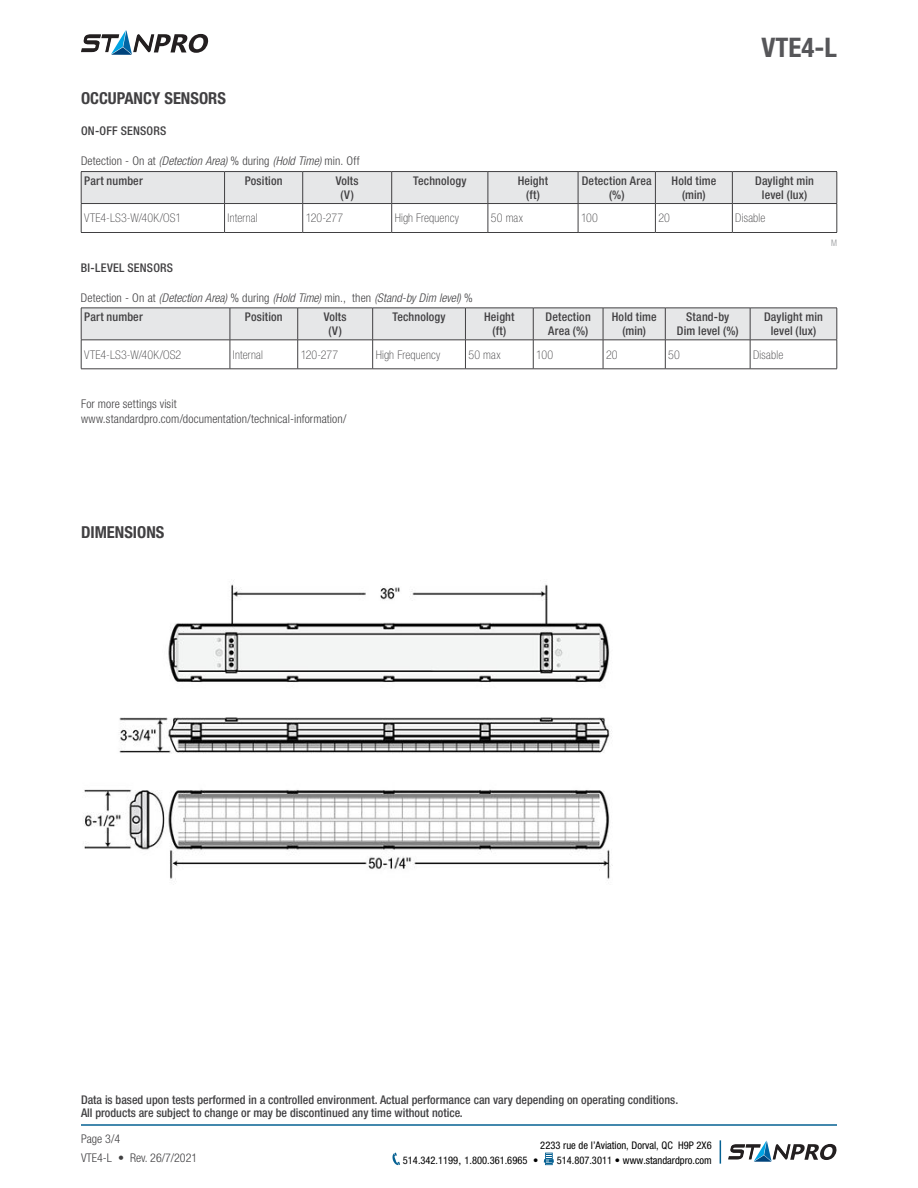
<style>
.page{position:relative;width:918px;height:1188px;background:#fff}
.page>*{position:absolute;margin:0;border:0;box-sizing:border-box;transform-origin:0 0}
.t1{font:700 condensed 27px "Helvetica Neue";color:#565659}
.t2{font:700 condensed 16.5px "Helvetica Neue";color:#414042}
.t3{font:500 condensed 12px/14.4px "Helvetica Neue";letter-spacing:.005em;color:#414042;text-align:center}
.t4{font:300 condensed 12px/18.3px "Helvetica Neue";letter-spacing:.01em;color:#414042}
.t5{font:100 condensed 12px "Helvetica Neue";letter-spacing:.015em;color:#414042}
.t6{font:italic 300 condensed 12px/19.2px "Helvetica Neue";letter-spacing:.005em;color:#414042}
.t7{font:condensed 10.5px "Helvetica Neue";color:#000}
.t8{font:300 condensed 9px "Helvetica Neue";color:#939598;scale:.96 1}
.s1{font-style:italic}
.s2{font-weight:500}
.s3{font-style:normal}
.s4{font-weight:500;font-style:normal}
.s5{font-stretch:normal}
</style>
<div class="page">
<hr style="left:81px;top:1124px;width:756px;height:2px;background:#066193">
<svg style="left:392px;top:1153px;width:8px;height:12px"></svg>
<svg style="left:544px;top:1153px;width:10px;height:12px"></svg>
<svg style="left:720px;top:1140px;width:1px;height:24px"></svg>
<svg style="left:81px;top:30px;width:127px;height:25px"></svg>
<svg style="left:728px;top:1141px;width:109px;height:21px"></svg>
<img style="left:84px;top:580px;width:529px;height:300px">
<hr style="left:81px;top:171px;width:144px;height:1px;background:#414042">
<hr style="left:225px;top:171px;width:78px;height:1px;background:#414042">
<hr style="left:303px;top:171px;width:89px;height:1px;background:#414042">
<hr style="left:392px;top:171px;width:96px;height:1px;background:#414042">
<hr style="left:488px;top:171px;width:90px;height:1px;background:#414042">
<hr style="left:578px;top:171px;width:77px;height:1px;background:#414042">
<hr style="left:655px;top:171px;width:77px;height:1px;background:#414042">
<hr style="left:732px;top:171px;width:105px;height:1px;background:#414042">
<svg style="left:81px;top:172px;width:757px;height:60px"></svg>
<hr style="left:81px;top:232px;width:144px;height:1px;background:#414042">
<hr style="left:225px;top:232px;width:78px;height:1px;background:#414042">
<hr style="left:303px;top:232px;width:89px;height:1px;background:#414042">
<hr style="left:392px;top:232px;width:96px;height:1px;background:#414042">
<hr style="left:488px;top:232px;width:90px;height:1px;background:#414042">
<hr style="left:578px;top:232px;width:77px;height:1px;background:#414042">
<hr style="left:655px;top:232px;width:77px;height:1px;background:#414042">
<hr style="left:732px;top:232px;width:105px;height:1px;background:#414042">
<svg style="left:81px;top:309px;width:757px;height:60px"></svg>
<hr style="left:81px;top:369px;width:149px;height:1px;background:#414042">
<hr style="left:230px;top:369px;width:68px;height:1px;background:#414042">
<hr style="left:298px;top:369px;width:75px;height:1px;background:#414042">
<hr style="left:373px;top:369px;width:92px;height:1px;background:#414042">
<hr style="left:465px;top:369px;width:68px;height:1px;background:#414042">
<hr style="left:533px;top:369px;width:70px;height:1px;background:#414042">
<hr style="left:603px;top:369px;width:62px;height:1px;background:#414042">
<hr style="left:665px;top:369px;width:85px;height:1px;background:#414042">
<hr style="left:750px;top:369px;width:87px;height:1px;background:#414042">
<hr style="left:81px;top:308px;width:149px;height:1px;background:#414042">
<hr style="left:81px;top:308px;width:1px;height:32px;background:#414042">
<hr style="left:230px;top:308px;width:68px;height:1px;background:#414042">
<hr style="left:230px;top:308px;width:1px;height:32px;background:#414042">
<hr style="left:298px;top:308px;width:75px;height:1px;background:#414042">
<hr style="left:297px;top:308px;width:1px;height:32px;background:#414042">
<hr style="left:373px;top:308px;width:92px;height:1px;background:#414042">
<hr style="left:372px;top:308px;width:1px;height:32px;background:#414042">
<hr style="left:465px;top:308px;width:68px;height:1px;background:#414042">
<hr style="left:465px;top:308px;width:1px;height:32px;background:#414042">
<hr style="left:533px;top:308px;width:70px;height:1px;background:#414042">
<hr style="left:533px;top:308px;width:1px;height:32px;background:#414042">
<hr style="left:603px;top:308px;width:62px;height:1px;background:#414042">
<hr style="left:603px;top:308px;width:1px;height:32px;background:#414042">
<hr style="left:665px;top:308px;width:85px;height:1px;background:#414042">
<hr style="left:665px;top:308px;width:1px;height:32px;background:#414042">
<hr style="left:750px;top:308px;width:87px;height:1px;background:#414042">
<hr style="left:750px;top:308px;width:1px;height:32px;background:#414042">
<hr style="left:837px;top:308px;width:1px;height:32px;background:#414042">
<hr style="left:81px;top:340px;width:149px;height:1px;background:#414042">
<hr style="left:230px;top:340px;width:68px;height:1px;background:#414042">
<hr style="left:298px;top:340px;width:75px;height:1px;background:#414042">
<hr style="left:373px;top:340px;width:92px;height:1px;background:#414042">
<hr style="left:465px;top:340px;width:68px;height:1px;background:#414042">
<hr style="left:533px;top:340px;width:70px;height:1px;background:#414042">
<hr style="left:603px;top:340px;width:62px;height:1px;background:#414042">
<hr style="left:665px;top:340px;width:85px;height:1px;background:#414042">
<hr style="left:750px;top:340px;width:87px;height:1px;background:#414042">
<h1 class="t1" style="left:762px;top:31px;width:77px">VTE4-L</h1>
<h2 class="t2" style="left:81px;top:88px;width:146px">OCCUPANCY SENSORS</h2>
<p class="t3" style="left:81px;top:124px;width:87px">ON-OFF SENSORS</p>
<p class="t4" style="left:81px;top:151px;width:280px;line-height:19.2px">Detection - On at <span class="s1">(Detection Area)</span> % during <span class="s1">(Hold Time)</span> min. Off<br><span class="s2">Part number</span></p>
<p class="t3" style="left:245px;top:173px;width:39px">Position</p>
<p class="t3" style="left:336px;top:173px;width:25px">Volts (V)</p>
<p class="t3" style="left:413px;top:173px;width:55px">Technology</p>
<p class="t3" style="left:518px;top:173px;width:32px">Height (ft)</p>
<p class="t3" style="left:582px;top:173px;width:71px">Detection Area (%)</p>
<p class="t3" style="left:671px;top:173px;width:46px">Hold time (min)</p>
<p class="t3" style="left:755px;top:173px;width:60px">Daylight min level (lux)</p>
<p class="t5" style="left:84px;top:211px;width:99px">VTE4-LS3-W/40K/OS1</p>
<p class="t5" style="left:228px;top:211px;width:32px">Internal</p>
<p class="t5" style="left:306px;top:211px;width:39px">120-277</p>
<p class="t5" style="left:395px;top:211px;width:66px">High Frequency</p>
<p class="t5" style="left:491px;top:211px;width:34px">50 max</p>
<p class="t5" style="left:581px;top:211px;width:18px">100</p>
<p class="t5" style="left:658px;top:211px;width:13px">20</p>
<p class="t5" style="left:735px;top:211px;width:32px">Disable</p>
<p class="t3" style="left:81px;top:260px;width:94px">BI-LEVEL SENSORS</p>
<p class="t6" style="left:81px;top:288px;width:393px"><span class="s3">Detection - On at</span> (Detection Area) <span class="s3">% during</span> (Hold Time) <span class="s3">min., then</span> (Stand-by Dim level) <span class="s3">%<br></span><span class="s4">Part number</span></p>
<p class="t3" style="left:245px;top:309px;width:39px">Position</p>
<p class="t3" style="left:324px;top:309px;width:25px">Volts (V)</p>
<p class="t3" style="left:392px;top:309px;width:55px">Technology</p>
<p class="t3" style="left:484px;top:309px;width:32px">Height (ft)</p>
<p class="t3" style="left:546px;top:309px;width:47px;text-align:left">Detection<br>Area (%)</p>
<p class="t3" style="left:612px;top:309px;width:46px">Hold time (min)</p>
<p class="t3" style="left:677px;top:309px;width:63px">Stand-by<br>Dim level (%)</p>
<p class="t3" style="left:764px;top:309px;width:60px">Daylight min level (lux)</p>
<p class="t5" style="left:84px;top:348px;width:99px">VTE4-LS3-W/40K/OS2</p>
<p class="t5" style="left:233px;top:348px;width:32px">Internal</p>
<p class="t5" style="left:301px;top:348px;width:39px">120-277</p>
<p class="t5" style="left:376px;top:348px;width:66px">High Frequency</p>
<p class="t5" style="left:468px;top:348px;width:34px">50 max</p>
<p class="t5" style="left:536px;top:348px;width:18px">100</p>
<p class="t5" style="left:606px;top:348px;width:13px">20</p>
<p class="t5" style="left:668px;top:348px;width:13px">50</p>
<p class="t5" style="left:753px;top:348px;width:32px">Disable</p>
<p class="t4" style="left:81px;top:396px;width:267px;line-height:15px">For more settings visit www.standardpro.com/documentation/technical-information/</p>
<p class="t8" style="left:831px;top:237px;width:8px">M</p>
<h2 class="t2" style="left:81px;top:522px;width:85px">DIMENSIONS</h2>
<p class="t3" style="left:81px;top:1093px;width:599px;line-height:13.5px;text-align:left">Data is based upon tests performed in a controlled environment. Actual performance can vary depending on operating conditions.<br>All products are subject to change or may be discontinued any time without notice.</p>
<p class="t4" style="left:81px;top:1130px;width:118px">Page 3/4<br>VTE4-L • Rev. 26/7/2021</p>
<p class="t7" style="left:540px;top:1139px;width:173px">2233 rue de l’Aviation, Dorval, QC H9P 2X6</p>
<p class="t7" style="left:403px;top:1154px;width:137px">514.342.1199<span class="s5">,</span> 1.800.361.6965 •</p>
<p class="t7" style="left:557px;top:1154px;width:157px">514.807.3011 • www.standardpro.com</p>
</div>
